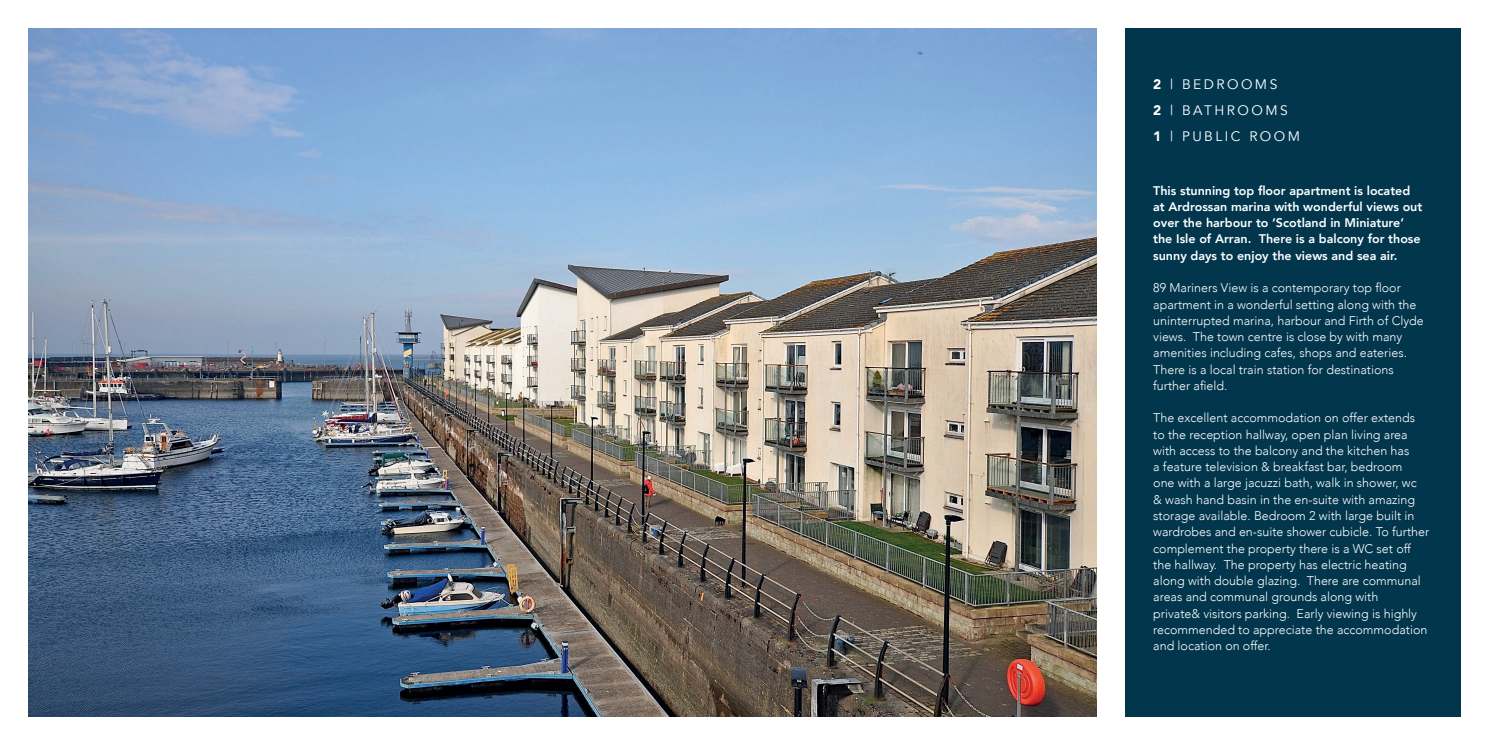
<style>
.page{position:relative;width:1489px;height:745px;background:#fff}
.page>*{position:absolute;margin:0;border:0;box-sizing:border-box;transform-origin:0 0}
.t1{font:13.75px/26.2px "Avenir";letter-spacing:.18em;color:#fff}
.t2{font:300 12.5px/16.2px "Avenir";color:#fff}
.t3{font:800 12.5px/16.2px "Avenir";color:#fff}
.s1{font-weight:900}
</style>
<div class="page">
<div style="left:28px;top:28px;width:1432px;height:688px;background:#01364d"></div>
<div style="left:1096px;top:0;width:28px;height:744px;background:#fff"></div>
<img style="left:28px;top:28px;width:1068px;height:688px">
<p class="t1" style="left:1153px;top:71px;width:148px"><span class="s1">2</span> | BEDROOMS<br><span class="s1">2</span> | BATHROOMS<br><span class="s1">1</span> | PUBLIC ROOM</p>
<p class="t3" style="left:1153px;top:182px;width:270px">This stunning top floor apartment is located at Ardrossan marina with wonderful views out over the harbour to ‘Scotland in Miniature’ the Isle of Arran. There is a balcony for those sunny days to enjoy the views and sea air.</p>
<p class="t2" style="left:1153px;top:279px;width:272px">89 Mariners View is a contemporary top floor apartment in a wonderful setting along with the uninterrupted marina, harbour and Firth of Clyde views. The town centre is close by with many amenities including cafes, shops and eateries.<br>There is a local train station for destinations further afield.</p>
<p class="t2" style="left:1153px;top:409px;width:277px">The excellent accommodation on offer extends to the reception hallway, open plan living area with access to the balcony and the kitchen has<br>a feature television &amp; breakfast bar, bedroom<br>one with a large jacuzzi bath, walk in shower, wc<br>&amp; wash hand basin in the en-suite with amazing storage available. Bedroom 2 with large built in wardrobes and en-suite shower cubicle. To further complement the property there is a WC set off the hallway. The property has electric heating along with double glazing. There are communal areas and communal grounds along with<br>private&amp; visitors parking. Early viewing is highly recommended to appreciate the accommodation and location on offer.</p>
</div>
